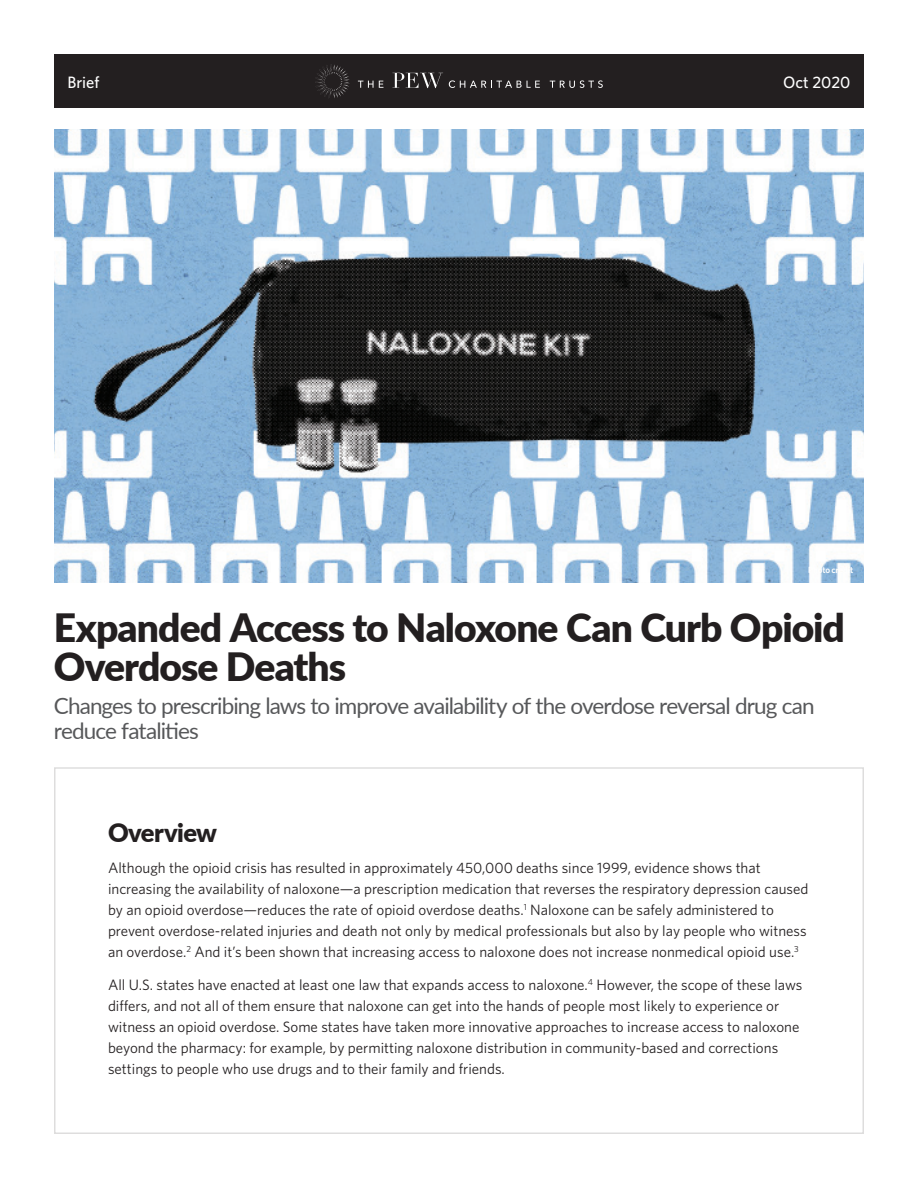
<style>
.page{position:relative;width:918px;height:1188px;background:#fff}
.page>*{position:absolute;margin:0;border:0;box-sizing:border-box;transform-origin:0 0}
.Main_Title{font:900 39px/39px "Lato";letter-spacing:-.025em;color:#231f20}
.t1{font:900 25.5px "Lato";letter-spacing:-.025em;color:#231f20}
.Main_Title_Subhead{font:22.5px/25.5px "Lato";letter-spacing:-.04em;color:#57585a}
.t2{font:500 16.5px "Whitney";color:#fff}
.Body{font:15px/21px "Whitney";color:#231f20}
.Photo_credit{font:600 9px "Whitney";letter-spacing:-.01em;color:#fff}
</style>
<div class="page">
<img style="left:54px;top:129px;width:810px;height:454px">
<div style="left:54px;top:54px;width:810px;height:54px;background:#231f20"></div>
<svg style="left:315px;top:64px;width:35px;height:34px"></svg>
<svg style="left:358px;top:81px;width:25px;height:7px"></svg>
<svg style="left:449px;top:80px;width:91px;height:8px"></svg>
<svg style="left:550px;top:80px;width:53px;height:8px"></svg>
<svg style="left:392px;top:73px;width:51px;height:15px"></svg>
<p class="t2" style="left:67px;top:71px;width:34px">Brief</p>
<p class="t2" style="left:783px;top:71px;width:69px">Oct 2020</p>
<p class="Photo_credit" style="left:808px;top:564px;width:46px">Photo credit</p>
<p class="Main_Title" style="left:54px;top:606px;width:793px">Expanded Access to Naloxone Can Curb Opioid<br>Overdose Deaths</p>
<p class="Main_Title_Subhead" style="left:54px;top:692px;width:762px">Changes to prescribing laws to improve availability of the overdose reversal drug can reduce fatalities</p>
<h1 class="t1" style="left:108px;top:813px;width:111px">Overview</h1>
<p class="Body" style="left:108px;top:857px;width:702px">Although the opioid crisis has resulted in approximately 450,000 deaths since 1999, evidence shows that increasing the availability of naloxone—a prescription medication that reverses the respiratory depression caused by an opioid overdose—reduces the rate of opioid overdose deaths.<sup>1</sup> Naloxone can be safely administered to prevent overdose-related injuries and death not only by medical professionals but also by lay people who witness an overdose.<sup>2</sup> And it’s been shown that increasing access to naloxone does not increase nonmedical opioid use.<sup>3</sup></p>
<p class="Body" style="left:108px;top:974px;width:696px">All U.S. states have enacted at least one law that expands access to naloxone.<sup>4</sup> However, the scope of these laws differs, and not all of them ensure that naloxone can get into the hands of people most likely to experience or witness an opioid overdose. Some states have taken more innovative approaches to increase access to naloxone beyond the pharmacy: for example, by permitting naloxone distribution in community-based and corrections settings to people who use drugs and to their family and friends.</p>
</div>
